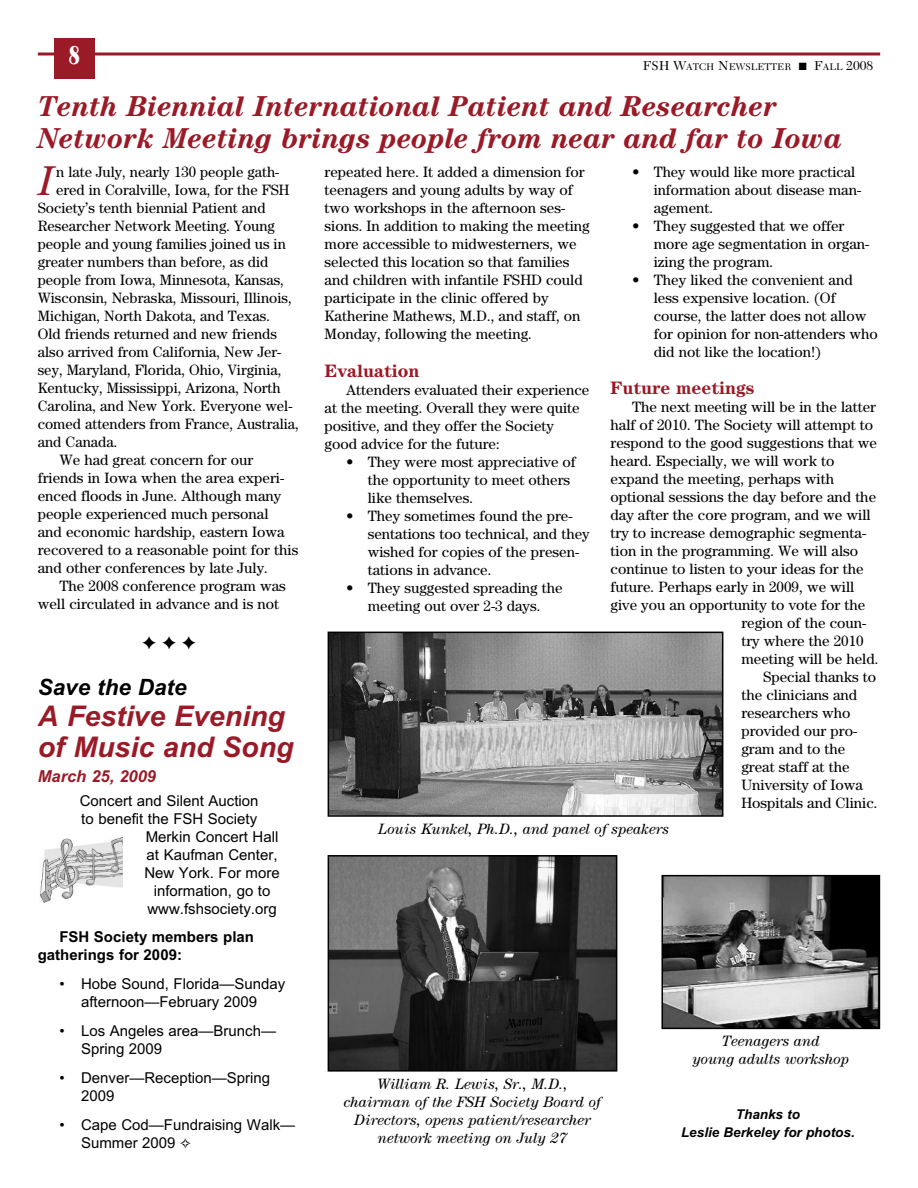
<style>
.page{position:relative;width:918px;height:1188px;background:#fff}
.page>*{position:absolute;margin:0;border:0;box-sizing:border-box;transform-origin:0 0}
.t1{font:italic 41.7px "Century";color:#9a1a27}
.t2{font:italic 700 28.8px/32.4px "Century";color:#9a1a27}
.t3{font:italic 700 28.5px/30.9px "Arial";color:#9a1a27}
.t4{font:900 27px "New Caledonia";color:#fff;scale:.75 1}
.t5{font:italic 700 22.5px "Arial";color:#000}
.t6{font:700 18px "Century";color:#9a1a27}
.t7{font:18px "Zapf Dingbats";color:#000}
.t8{font:italic 700 16.5px "Arial";color:#9a1a27}
.t9{font:15px/18px "Century";color:#000}
.t10{font:15px/18px "Arial";color:#000}
.t11{font:italic 15px/18px "Century";color:#000;text-align:center}
.t12{font:700 15px/18px "Arial";color:#000}
.t13{font:italic 700 13.5px/18px "Arial";color:#000;text-align:center}
.t14{font:10.2px "New Caledonia";color:#000}
.s1{font-size:13.5px}
</style>
<div class="page">
<svg style="left:38px;top:52px;width:842px;height:4px;background:#b2525c"></svg>
<div style="left:54px;top:38px;width:40px;height:40px;background:#9a1a27"></div>
<img style="left:331px;top:858px;width:283px;height:211px">
<div style="left:328px;top:855px;width:289px;height:217px;border:2px solid #000"></div>
<img style="left:665px;top:878px;width:212px;height:148px">
<div style="left:662px;top:875px;width:218px;height:154px;border:2px solid #000"></div>
<img style="left:40px;top:837px;width:82px;height:66px">
<img style="left:331px;top:635px;width:389px;height:179px">
<div style="left:328px;top:632px;width:395px;height:185px;border:2px solid #000"></div>
<h3 class="t4" style="left:68px;top:44px;width:18px">8</h3>
<p class="t14" style="left:643px;top:63px;width:232px"><span class="s1">FSH W</span>ATCH <span class="s1">N</span>EWSLETTER ■ <span class="s1">F</span>ALL <span class="s1">2008</span></p>
<h2 class="t2" style="left:38px;top:92px;width:806px">Tenth Biennial International Patient and Researcher<br>Network Meeting brings people from near and far to Iowa</h2>
<h1 class="t1" style="left:38px;top:167px;width:18px">I</h1>
<p class="t9" style="left:56px;top:165px;width:225px">n late July, nearly 130 people gath-</p>
<p class="t9" style="left:325px;top:165px;width:267px">repeated here. It added a dimension for teenagers and young adults by way of two workshops in the afternoon ses&shy;sions. In addition to making the meeting more accessible to midwesterners, we selected this location so that families and children with infantile FSHD could participate in the clinic offered by Katherine Mathews, M.D., and staff, on Monday, following the meeting.</p>
<p class="t6" style="left:325px;top:365px;width:97px">Evaluation</p>
<p class="t9" style="left:325px;top:382px;width:266px;text-indent:22px">Attenders evaluated their experience at the meeting. Overall they were quite positive, and they offer the Society good advice for the future:</p>
<p class="t9" style="left:368px;top:454px;width:210px;text-indent:-22px">• They were most appreciative of the opportunity to meet others like themselves.</p>
<p class="t9" style="left:368px;top:508px;width:223px;text-indent:-22px">• They sometimes found the pre&shy;sentations too technical, and they wished for copies of the presen&shy;tations in advance.</p>
<p class="t9" style="left:346px;top:580px;width:218px;text-align:center">• They suggested spreading the meeting out over 2-3 days.</p>
<p class="t9" style="left:654px;top:165px;width:209px;text-indent:-22px">• They would like more practical information about disease man&shy;agement.</p>
<p class="t9" style="left:654px;top:219px;width:217px;text-indent:-22px">• They suggested that we offer more age segmentation in organ&shy;izing the program.</p>
<p class="t9" style="left:654px;top:273px;width:226px;text-indent:-22px">• They liked the convenient and less expensive location. (Of course, the latter does not allow for opinion for non-attenders who did not like the location!)</p>
<p class="t6" style="left:611px;top:381px;width:146px">Future meetings</p>
<p class="t9" style="left:632px;top:399px;width:245px">The next meeting will be in the latter</p>
<p class="t9" style="left:611px;top:417px;width:264px">half of 2010. The Society will attempt to</p>
<p class="t9" style="left:611px;top:435px;width:268px">respond to the good suggestions that we</p>
<p class="t9" style="left:611px;top:453px;width:226px">heard. Especially, we will work to</p>
<p class="t9" style="left:611px;top:471px;width:225px">expand the meeting, perhaps with</p>
<p class="t9" style="left:611px;top:489px;width:267px">optional sessions the day before and the</p>
<p class="t9" style="left:611px;top:507px;width:262px">day after the core program, and we will</p>
<p class="t9" style="left:611px;top:525px;width:257px">try to increase demographic segmenta-</p>
<p class="t9" style="left:611px;top:543px;width:249px">tion in the programming. We will also</p>
<p class="t9" style="left:611px;top:561px;width:255px">continue to listen to your ideas for the</p>
<p class="t9" style="left:611px;top:579px;width:245px">future. Perhaps early in 2009, we will</p>
<p class="t9" style="left:611px;top:597px;width:256px">give you an opportunity to vote for the</p>
<p class="t9" style="left:741px;top:615px;width:126px">region of the coun-</p>
<p class="t9" style="left:741px;top:633px;width:124px">try where the 2010</p>
<p class="t9" style="left:741px;top:651px;width:138px">meeting will be held.</p>
<p class="t9" style="left:763px;top:669px;width:115px">Special thanks to</p>
<p class="t9" style="left:741px;top:687px;width:117px">the clinicians and</p>
<p class="t9" style="left:741px;top:705px;width:111px">researchers who</p>
<p class="t9" style="left:741px;top:723px;width:117px">provided our pro-</p>
<p class="t9" style="left:741px;top:741px;width:106px">gram and to the</p>
<p class="t9" style="left:741px;top:759px;width:110px">great staff at the</p>
<p class="t9" style="left:741px;top:777px;width:123px">University of Iowa</p>
<p class="t9" style="left:741px;top:795px;width:138px">Hospitals and Clinic.</p>
<p class="t9" style="left:56px;top:183px;width:235px">ered in Coralville, Iowa, for the FSH</p>
<p class="t9" style="left:38px;top:201px;width:229px">Society’s tenth biennial Patient and</p>
<p class="t9" style="left:38px;top:219px;width:239px">Researcher Network Meeting. Young</p>
<p class="t9" style="left:38px;top:237px;width:250px">people and young families joined us in</p>
<p class="t9" style="left:38px;top:255px;width:232px">greater numbers than before, as did</p>
<p class="t9" style="left:38px;top:273px;width:248px">people from Iowa, Minnesota, Kansas,</p>
<p class="t9" style="left:38px;top:291px;width:255px">Wisconsin, Nebraska, Missouri, Illinois,</p>
<p class="t9" style="left:38px;top:309px;width:234px">Michigan, North Dakota, and Texas.</p>
<p class="t9" style="left:38px;top:327px;width:241px">Old friends returned and new friends</p>
<p class="t9" style="left:38px;top:345px;width:245px">also arrived from California, New Jer-</p>
<p class="t9" style="left:38px;top:363px;width:245px">sey, Maryland, Florida, Ohio, Virginia,</p>
<p class="t9" style="left:38px;top:381px;width:244px">Kentucky, Mississippi, Arizona, North</p>
<p class="t9" style="left:38px;top:399px;width:256px">Carolina, and New York. Everyone wel-</p>
<p class="t9" style="left:38px;top:417px;width:263px">comed attenders from France, Australia,</p>
<p class="t9" style="left:38px;top:435px;width:81px">and Canada.</p>
<p class="t9" style="left:59px;top:453px;width:196px">We had great concern for our</p>
<p class="t9" style="left:38px;top:471px;width:248px">friends in Iowa when the area experi-</p>
<p class="t9" style="left:38px;top:489px;width:245px">enced floods in June. Although many</p>
<p class="t9" style="left:38px;top:507px;width:232px">people experienced much personal</p>
<p class="t9" style="left:38px;top:525px;width:248px">and economic hardship, eastern Iowa</p>
<p class="t9" style="left:38px;top:543px;width:262px">recovered to a reasonable point for this</p>
<p class="t9" style="left:38px;top:561px;width:232px">and other conferences by late July.</p>
<p class="t9" style="left:59px;top:579px;width:228px">The 2008 conference program was</p>
<p class="t9" style="left:38px;top:597px;width:243px">well circulated in advance and is not</p>
<p class="t7" style="left:142px;top:632px;width:55px">✦✦✦</p>
<h3 class="t5" style="left:38px;top:679px;width:150px">Save the Date</h3>
<h3 class="t3" style="left:38px;top:703px;width:257px">A Festive Evening of Music and Song</h3>
<p class="t8" style="left:38px;top:770px;width:120px">March 25, 2009</p>
<p class="t10" style="left:80px;top:791px;width:180px">Concert and Silent Auction</p>
<p class="t10" style="left:81px;top:809px;width:177px">to benefit the FSH Society</p>
<p class="t10" style="left:146px;top:827px;width:134px">Merkin Concert Hall</p>
<p class="t10" style="left:147px;top:845px;width:132px">at Kaufman Center,</p>
<p class="t10" style="left:144px;top:863px;width:137px">New York. For more</p>
<p class="t10" style="left:154px;top:881px;width:118px">information, go to</p>
<p class="t10" style="left:147px;top:899px;width:131px">www.fshsociety.org</p>
<p class="t12" style="left:38px;top:930px;width:218px;text-indent:22px">FSH Society members plan gatherings for 2009:</p>
<p class="t10" style="left:59px;top:975px;width:227px;text-align:center">• Hobe Sound, Florida—Sunday afternoon—February 2009</p>
<p class="t10" style="left:81px;top:1022px;width:197px;text-indent:-22px">• Los Angeles area—Brunch—<br>Spring 2009</p>
<p class="t10" style="left:81px;top:1069px;width:191px;text-indent:-22px">• Denver—Reception—Spring<br>2009</p>
<p class="t10" style="left:81px;top:1115px;width:216px;text-indent:-22px">• Cape Cod—Fundraising Walk—<br>Summer 2009 ✧</p>
<p class="t11" style="left:378px;top:821px;width:292px">Louis Kunkel, Ph.D., and panel of speakers</p>
<p class="t11" style="left:693px;top:1034px;width:158px">Teenagers and<br>young adults workshop</p>
<p class="t11" style="left:344px;top:1076px;width:259px">William R. Lewis, Sr., M.D., chairman of the FSH Society Board of<br>Directors, opens patient/researcher network meeting on July 27</p>
<p class="t13" style="left:681px;top:1107px;width:175px">Thanks to<br>Leslie Berkeley for photos.</p>
</div>
